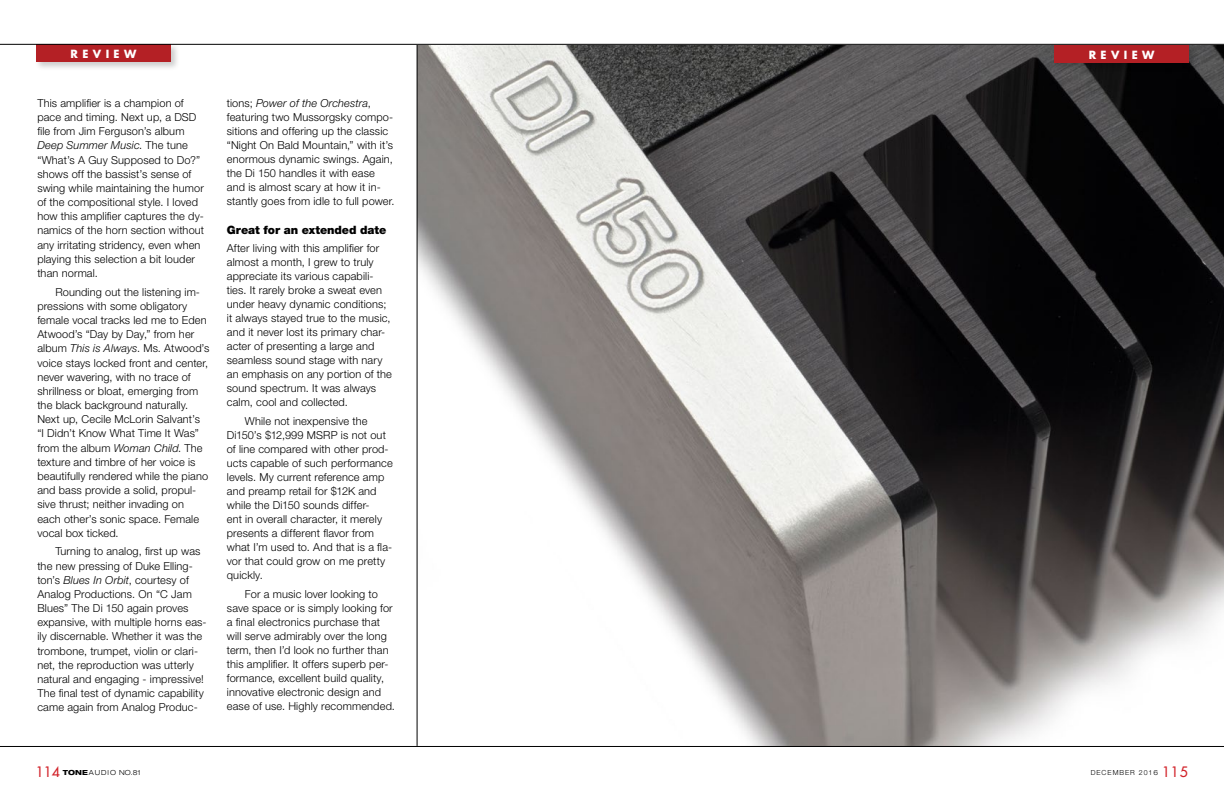
<style>
.page{position:relative;width:1224px;height:792px;background:#fff}
.page>*{position:absolute;margin:0;border:0;box-sizing:border-box;transform-origin:0 0}
.t1{font:900 11.5px "Helvetica Neue LT Std";letter-spacing:-.005em;color:#000}
.t2{font:300 11px/14.2px "Helvetica Neue LT Std";letter-spacing:.01em;color:#000}
.t3{font:700 11px "Futura Std";letter-spacing:.4em;color:#fff}
.t4{font:300 expanded 7px "Helvetica Neue LT Std";color:#000}
.t5{font:300 7px "Helvetica Neue LT Std";letter-spacing:.14em;color:#000}
.s1{font-style:italic}
.s2{font-family:"Futura Std";font-weight:500;font-stretch:normal;font-size:14px;color:#d2232a}
.s3{font-weight:800}
.s4{font-stretch:expanded}
.s5{font-family:"Futura Std";font-weight:500;font-size:14px;color:#d2232a}
</style>
<div class="page">
<img style="left:418px;top:45px;width:806px;height:701px">
<div style="left:34px;top:42px;width:146px;height:30px;background:#000;opacity:.2"></div>
<div style="left:36px;top:44px;width:135px;height:18px;background:#b42025"></div>
<hr style="left:0;top:44px;width:1224px;height:1px;background:#000">
<hr style="left:0;top:746px;width:1224px;height:1px;background:#000">
<hr style="left:417px;top:45px;width:1px;height:701px;background:#000">
<div style="left:1052px;top:43px;width:146px;height:29px;background:#000;opacity:.2"></div>
<div style="left:1054px;top:45px;width:135px;height:18px;background:#b42025"></div>
<p class="t3" style="left:71px;top:46px;width:67px">REVIEW</p>
<p class="t2" style="left:37px;top:96px;width:168px">This amplifier is a champion of pace and timing. Next up, a DSD file from Jim Ferguson’s album<br><span class="s1">Deep Summer Music</span>. The tune “What’s A Guy Supposed to Do?” shows off the bassist’s sense of swing while maintaining the humor of the compositional style. I loved how this amplifier captures the dy&shy;namics of the horn section without any irritating stridency, even when playing this selection a bit louder than normal.</p>
<p class="t2" style="left:37px;top:284px;width:174px;text-indent:18px">Rounding out the listening im&shy;pressions with some obligatory female vocal tracks led me to Eden<br>Atwood’s “Day by Day,” from her album <span class="s1">This is Always</span>. Ms. Atwood’s voice stays locked front and center, never wavering, with no trace of shrillness or bloat, emerging from the black background naturally.<br>Next up, Cecile McLorin Salvant’s<br>“I Didn’t Know What Time It Was” from the album <span class="s1">Woman Child</span>. The texture and timbre of her voice is beautifully rendered while the piano and bass provide a solid, propul&shy;sive thrust; neither invading on each other’s sonic space. Female vocal box ticked.</p>
<p class="t2" style="left:37px;top:544px;width:171px;text-indent:18px">Turning to analog, first up was the new pressing of Duke Elling&shy;ton’s <span class="s1">Blues In Orbit</span>, courtesy of Analog Productions. On “C Jam Blues” The Di 150 again proves expansive, with multiple horns eas&shy;ily discernable. Whether it was the trombone, trumpet, violin or clari&shy;net, the reproduction was utterly natural and engaging - impressive!<br>The final test of dynamic capability came again from Analog Produc-</p>
<p class="t2" style="left:227px;top:96px;width:169px">tions; <span class="s1">Power of the Orchestra</span>, featuring two Mussorgsky compo&shy;sitions and offering up the classic “Night On Bald Mountain,” with it’s enormous dynamic swings. Again, the Di 150 handles it with ease and is almost scary at how it in&shy;stantly goes from idle to full power.</p>
<p class="t1" style="left:227px;top:223px;width:161px">Great for an extended date</p>
<p class="t2" style="left:227px;top:241px;width:167px">After living with this amplifier for almost a month, I grew to truly appreciate its various capabili&shy;ties. It rarely broke a sweat even under heavy dynamic conditions; it always stayed true to the music, and it never lost its primary char&shy;acter of presenting a large and seamless sound stage with nary an emphasis on any portion of the sound spectrum. It was always calm, cool and collected.</p>
<p class="t2" style="left:227px;top:414px;width:168px;text-indent:18px">While not inexpensive the<br>Di150’s $12,999 MSRP is not out of line compared with other prod&shy;ucts capable of such performance levels. My current reference amp and preamp retail for $12K and while the Di150 sounds differ-<br>ent in overall character, it merely presents a different flavor from what I’m used to. And that is a fla&shy;vor that could grow on me pretty quickly.</p>
<p class="t2" style="left:227px;top:587px;width:170px;text-indent:18px">For a music lover looking to save space or is simply looking for a final electronics purchase that will serve admirably over the long term, then I’d look no further than this amplifier. It offers superb per&shy;formance, excellent build quality, innovative electronic design and ease of use. Highly recommended.</p>
<p class="t3" style="left:1089px;top:47px;width:67px">REVIEW</p>
<p class="t4" style="left:36px;top:768px;width:106px"><span class="s2">114</span> <span class="s3">TONE</span> A U D I O NO.81</p>
<p class="t5" style="left:1091px;top:768px;width:99px">DECEMBER 201<span class="s4">6</span> <span class="s5">115</span></p>
</div>
